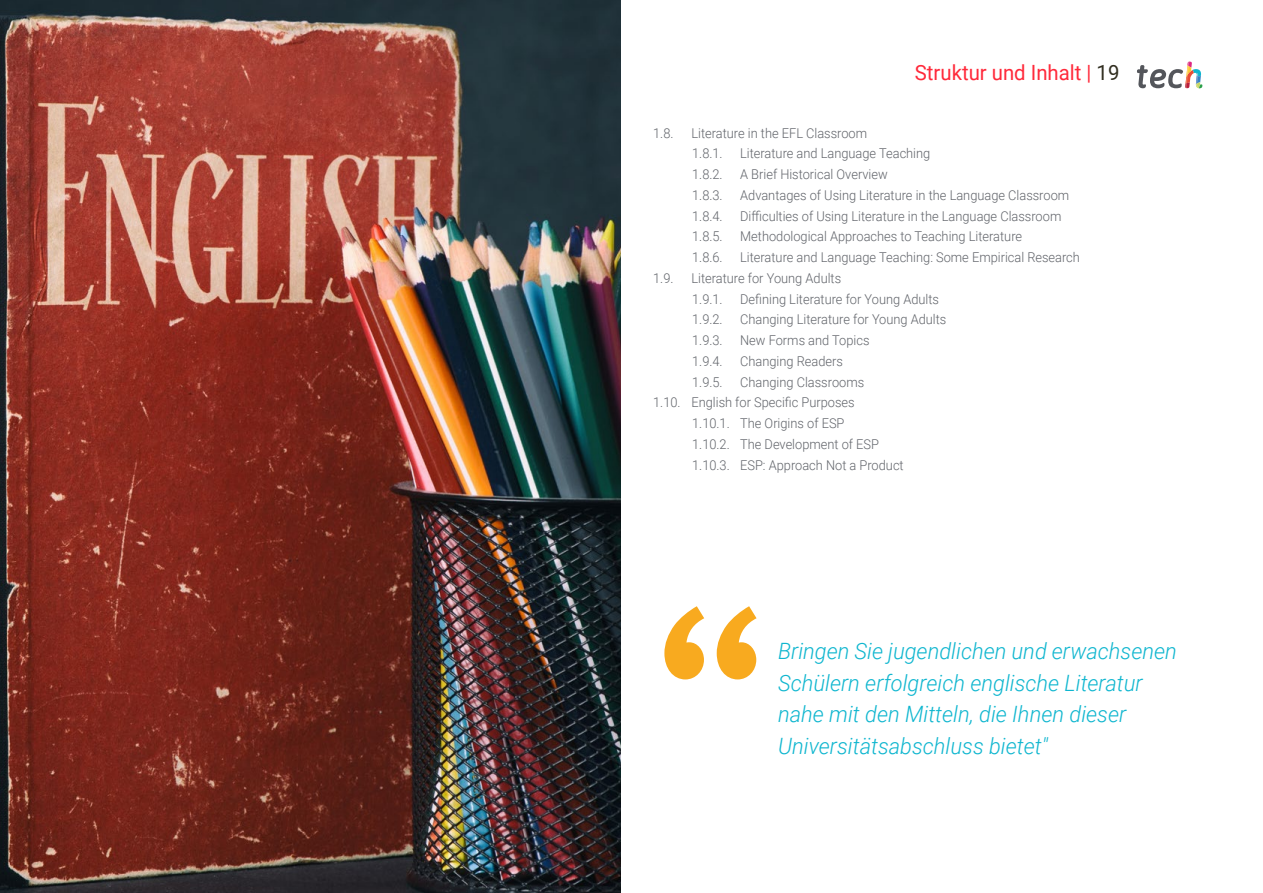
<style>
.page{position:relative;width:1263px;height:893px;background:#fff}
.page>*{position:absolute;margin:0;border:0;box-sizing:border-box;transform-origin:0 0}
.t1{font:italic 300 22.5px/31.5px "Roboto";color:#0fb6cf}
.t2{font:21px "Roboto";color:#ff293a}
.t3{font:300 13.5px/20.7px "Roboto";color:#61646a;scale:.95 1}
.s1{color:#312e20}
</style>
<div class="page">
<img style="left:0;top:0;width:621px;height:893px">
<svg style="left:1137px;top:62px;width:65px;height:27px"></svg>
<svg style="left:664px;top:606px;width:92px;height:73px"></svg>
<h2 class="t2" style="left:915px;top:57px;width:206px">Struktur und Inhalt | <span class="s1">19</span></h2>
<p class="t3" style="left:653px;top:122px;width:23px">1.8.</p>
<p class="t3" style="left:691px;top:122px;width:186px">Literature in the EFL Classroom<br>1.8.1.</p>
<p class="t3" style="left:740px;top:143px;width:202px">Literature and Language Teaching</p>
<p class="t3" style="left:692px;top:164px;width:34px">1.8.2.</p>
<p class="t3" style="left:740px;top:164px;width:157px">A Brief Historical Overview</p>
<p class="t3" style="left:692px;top:184px;width:34px">1.8.3.</p>
<p class="t3" style="left:740px;top:184px;width:348px">Advantages of Using Literature in the Language Classroom</p>
<p class="t3" style="left:692px;top:205px;width:34px">1.8.4.</p>
<p class="t3" style="left:740px;top:205px;width:340px">Difficulties of Using Literature in the Language Classroom</p>
<p class="t3" style="left:692px;top:226px;width:34px">1.8.5.</p>
<p class="t3" style="left:740px;top:226px;width:298px">Methodological Approaches to Teaching Literature</p>
<p class="t3" style="left:692px;top:247px;width:34px">1.8.6.</p>
<p class="t3" style="left:740px;top:247px;width:359px">Literature and Language Teaching: Some Empirical Research</p>
<p class="t3" style="left:653px;top:267px;width:23px">1.9.</p>
<p class="t3" style="left:691px;top:267px;width:159px">Literature for Young Adults<br>1.9.1.</p>
<p class="t3" style="left:740px;top:288px;width:211px">Defining Literature for Young Adults</p>
<p class="t3" style="left:692px;top:309px;width:34px">1.9.2.</p>
<p class="t3" style="left:740px;top:309px;width:219px">Changing Literature for Young Adults</p>
<p class="t3" style="left:692px;top:330px;width:34px">1.9.3.</p>
<p class="t3" style="left:740px;top:330px;width:138px">New Forms and Topics</p>
<p class="t3" style="left:692px;top:350px;width:34px">1.9.4.</p>
<p class="t3" style="left:740px;top:350px;width:110px">Changing Readers</p>
<p class="t3" style="left:692px;top:371px;width:34px">1.9.5.</p>
<p class="t3" style="left:740px;top:371px;width:132px">Changing Classrooms</p>
<p class="t3" style="left:653px;top:392px;width:214px">1.10. English for Specific Purposes</p>
<p class="t3" style="left:692px;top:413px;width:162px">1.10.1. The Origins of ESP</p>
<p class="t3" style="left:692px;top:433px;width:198px">1.10.2. The Development of ESP</p>
<p class="t3" style="left:692px;top:454px;width:224px">1.10.3. ESP: Approach Not a Product</p>
<h1 class="t1" style="left:778px;top:635px;width:400px">Bringen Sie jugendlichen und erwachsenen Schülern erfolgreich englische Literatur nahe mit den Mitteln, die Ihnen dieser Universitätsabschluss bietet"</h1>
</div>
